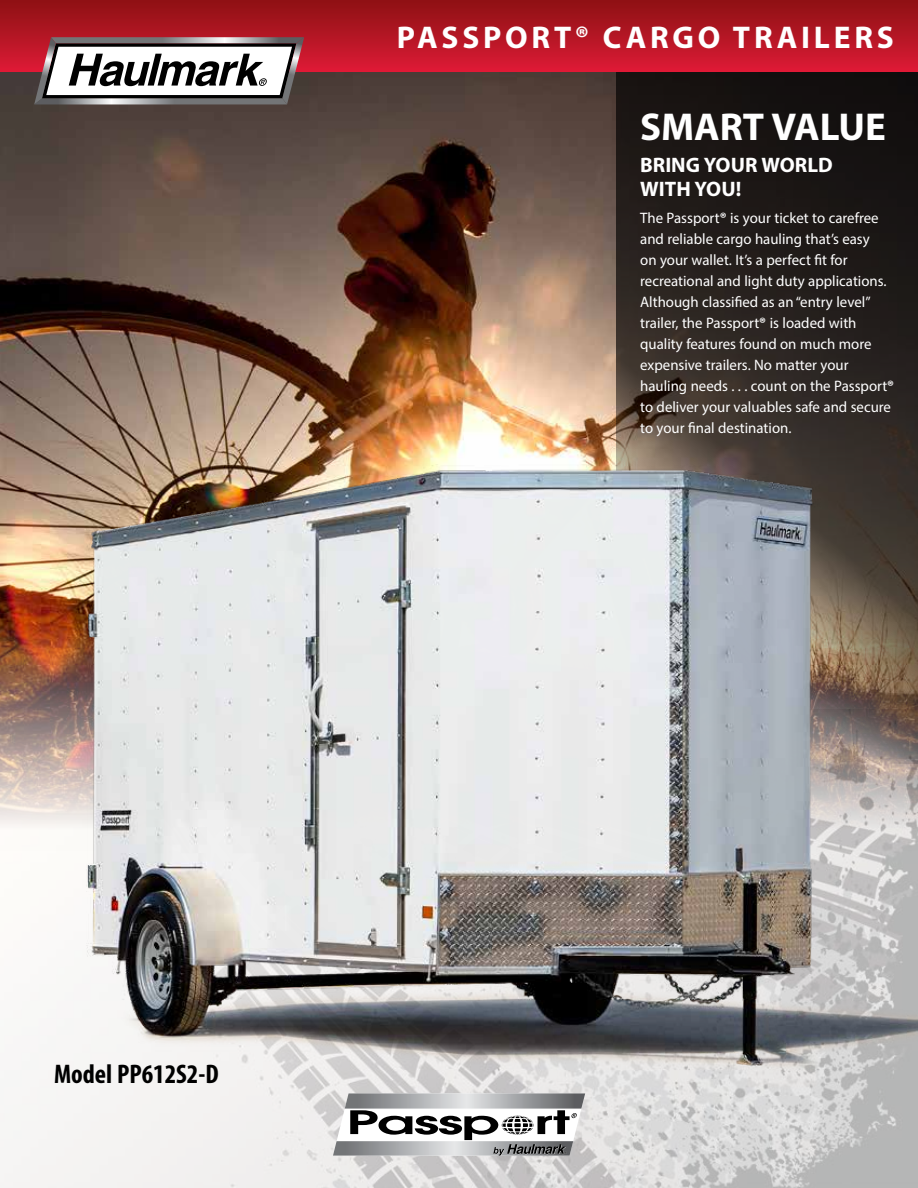
<style>
.page{position:relative;width:918px;height:1188px;background:#fff}
.page>*{position:absolute;margin:0;border:0;box-sizing:border-box;transform-origin:0 0}
.t1{font:700 39px "Myriad Pro";color:#fff}
.t2{font:700 31.5px "Myriad Pro";letter-spacing:.12em;color:#fff}
.t3{font:700 condensed 27px "Myriad Pro";color:#000}
.t4{font:700 21px/24px "Myriad Pro";color:#fff}
.t5{font:15.15px/21px "Myriad Pro";color:#fff}
.s1{font-weight:700}
</style>
<div class="page">
<img style="left:0;top:1113px;width:918px;height:75px">
<img style="left:0;top:72px;width:616px;height:755px">
<svg style="left:616px;top:72px;width:302px;height:324px;background:#211c19"></svg>
<div style="left:0;top:0;width:918px;height:72px;background:linear-gradient(to bottom,#8c1113,#dd1a35)"></div>
<svg style="left:34px;top:37px;width:270px;height:67px"></svg>
<svg style="left:333px;top:1120px;width:252px;height:36px"></svg>
<img style="left:10px;top:396px;width:908px;height:724px">
<h2 class="t2" style="left:397px;top:17px;width:499px">PASSPORT® CARGO TRAILERS</h2>
<h1 class="t1" style="left:640px;top:102px;width:247px">SMART VALUE</h1>
<h3 class="t4" style="left:640px;top:152px;width:194px">BRING YOUR WORLD<br>WITH YOU!</h3>
<p class="t5" style="left:640px;top:208px;width:256px">The Passport<span class="s1">®</span> is your ticket to carefree and reliable cargo hauling that’s easy<br>on your wallet. It’s a perfect fit for recreational and light duty applications.<br>Although classified as an “entry level” trailer, the Passport<span class="s1">®</span> is loaded with quality features found on much more expensive trailers. No matter your hauling needs . . . count on the Passport<span class="s1">® </span>to deliver your valuables safe and secure to your final destination.</p>
<h3 class="t3" style="left:54px;top:1057px;width:166px">Model PP612S2-D</h3>
</div>
